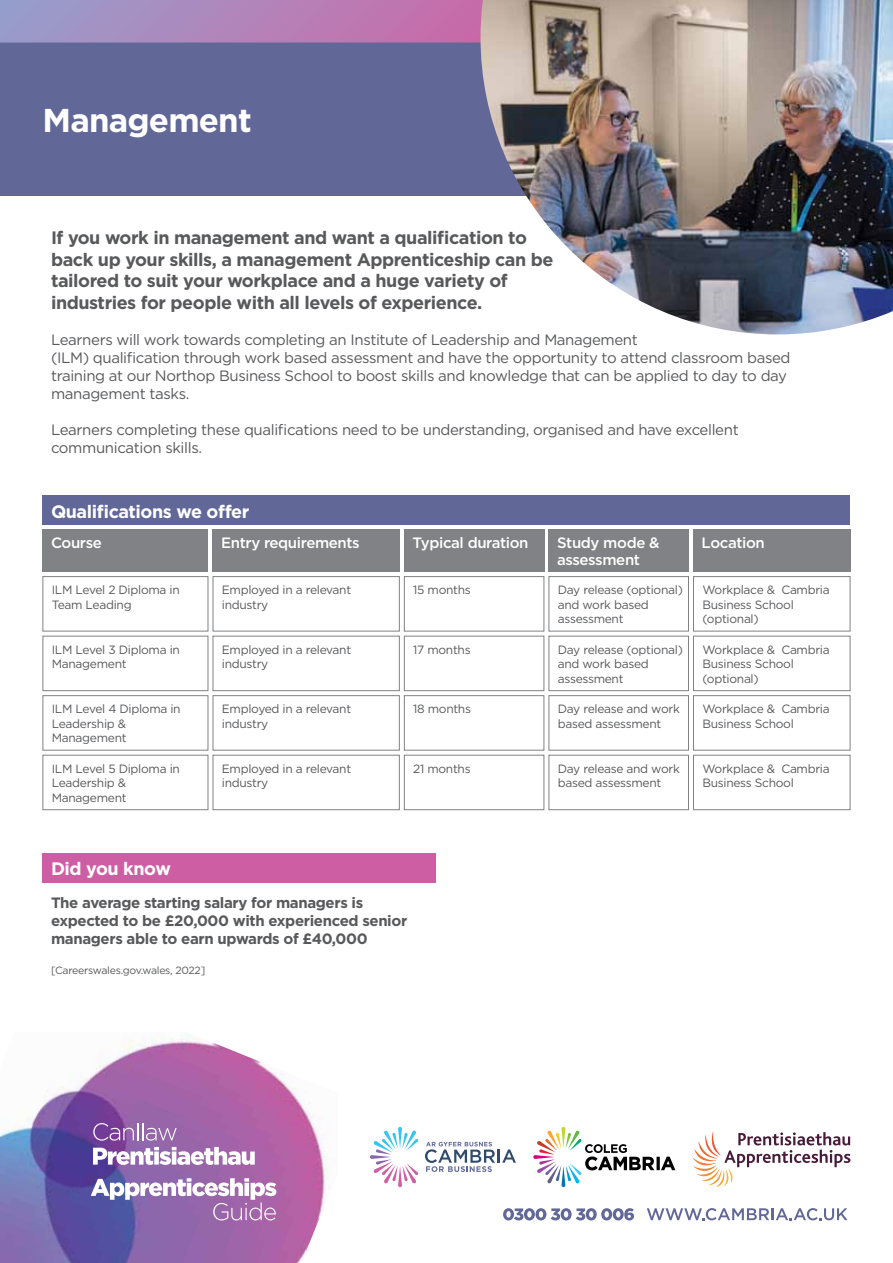
<style>
.page{position:relative;width:893px;height:1263px;background:#fff}
.page>*{position:absolute;margin:0;border:0;box-sizing:border-box;transform-origin:0 0}
.t1{font:700 33px "Gotham";letter-spacing:-.025em;color:#fff}
.t2{font:700 18px/21.6px "Gotham";letter-spacing:-.025em;color:#58595b}
.t3{font:700 18px "Gotham";letter-spacing:-.025em;color:#fff}
.t4{font:15px/18px "Gotham";letter-spacing:-.025em;color:#58595b}
.t5{font:700 15px/18px "Gotham";letter-spacing:-.025em;color:#58595b}
.t6{font:500 15px/16.5px "Gotham";letter-spacing:-.025em;color:#fff}
.t7{font:12px/14.4px "Gotham";letter-spacing:-.025em;color:#58595b}
.t8{font:10.5px "Gotham";letter-spacing:-.025em;color:#58595b}
</style>
<div class="page">
<img style="left:0;top:1033px;width:329px;height:230px">
<div style="left:0;top:15px;width:893px;height:181px;background:#616898"></div>
<svg style="left:91px;top:1178px;width:185px;height:42px"></svg>
<svg style="left:93px;top:1123px;width:84px;height:17px"></svg>
<svg style="left:93px;top:1147px;width:162px;height:18px"></svg>
<svg style="left:370px;top:1127px;width:48px;height:60px"></svg>
<svg style="left:425px;top:1142px;width:91px;height:30px"></svg>
<svg style="left:533px;top:1127px;width:121px;height:60px"></svg>
<svg style="left:656px;top:1157px;width:4px;height:13px"></svg>
<svg style="left:661px;top:1156px;width:14px;height:14px"></svg>
<svg style="left:693px;top:1132px;width:157px;height:55px"></svg>
<svg style="left:0;top:0;width:480px;height:43px;background:#af83b9"></svg>
<div style="left:43px;top:495px;width:807px;height:30px;background:#616898"></div>
<div style="left:43px;top:853px;width:393px;height:29px;background:#ce5ea3"></div>
<div style="left:43px;top:529px;width:165px;height:43px;background:#808285"></div>
<div style="left:43px;top:576px;width:165px;height:55px;border:1px solid #808285"></div>
<div style="left:213px;top:529px;width:187px;height:43px;background:#808285"></div>
<div style="left:213px;top:576px;width:187px;height:55px;border:1px solid #808285"></div>
<div style="left:404px;top:529px;width:140px;height:43px;background:#808285"></div>
<div style="left:404px;top:576px;width:140px;height:55px;border:1px solid #808285"></div>
<div style="left:549px;top:529px;width:140px;height:43px;background:#808285"></div>
<div style="left:549px;top:576px;width:140px;height:55px;border:1px solid #808285"></div>
<div style="left:693px;top:529px;width:157px;height:43px;background:#808285"></div>
<div style="left:693px;top:576px;width:157px;height:55px;border:1px solid #808285"></div>
<div style="left:43px;top:636px;width:165px;height:55px;border:1px solid #808285"></div>
<div style="left:213px;top:636px;width:187px;height:55px;border:1px solid #808285"></div>
<div style="left:404px;top:636px;width:140px;height:55px;border:1px solid #808285"></div>
<div style="left:549px;top:636px;width:140px;height:55px;border:1px solid #808285"></div>
<div style="left:693px;top:636px;width:157px;height:55px;border:1px solid #808285"></div>
<div style="left:43px;top:695px;width:165px;height:55px;border:1px solid #808285"></div>
<div style="left:213px;top:695px;width:187px;height:55px;border:1px solid #808285"></div>
<div style="left:404px;top:695px;width:140px;height:55px;border:1px solid #808285"></div>
<div style="left:549px;top:695px;width:140px;height:55px;border:1px solid #808285"></div>
<div style="left:693px;top:695px;width:157px;height:55px;border:1px solid #808285"></div>
<svg style="left:647px;top:1208px;width:200px;height:12px"></svg>
<svg style="left:503px;top:1208px;width:131px;height:12px"></svg>
<img style="left:480px;top:0;width:413px;height:334px">
<div style="left:43px;top:755px;width:165px;height:55px;border:1px solid #808285"></div>
<div style="left:213px;top:755px;width:187px;height:55px;border:1px solid #808285"></div>
<div style="left:404px;top:755px;width:140px;height:55px;border:1px solid #808285"></div>
<div style="left:549px;top:755px;width:140px;height:55px;border:1px solid #808285"></div>
<div style="left:693px;top:755px;width:157px;height:55px;border:1px solid #808285"></div>
<h1 class="t1" style="left:43px;top:99px;width:211px">Management</h1>
<h2 class="t2" style="left:51px;top:227px;width:504px">If you work in management and want a qualification to back up your skills, a management Apprenticeship can be tailored to suit your workplace and a huge variety of industries for people with all levels of experience.</h2>
<p class="t4" style="left:51px;top:330px;width:741px">Learners will work towards completing an Institute of Leadership and Management<br>(ILM) qualification through work based assessment and have the opportunity to attend classroom based training at our Northop Business School to boost skills and knowledge that can be applied to day to day management tasks.</p>
<p class="t4" style="left:51px;top:420px;width:689px">Learners completing these qualifications need to be understanding, organised and have excellent communication skills.</p>
<h2 class="t3" style="left:51px;top:499px;width:200px">Qualifications we offer</h2>
<p class="t6" style="left:51px;top:535px;width:52px">Course</p>
<p class="t7" style="left:52px;top:582px;width:130px">ILM Level 2 Diploma in<br>Team Leading</p>
<p class="t6" style="left:221px;top:535px;width:140px">Entry requirements</p>
<p class="t7" style="left:222px;top:582px;width:131px">Employed in a relevant industry</p>
<p class="t6" style="left:412px;top:535px;width:118px">Typical duration</p>
<p class="t7" style="left:413px;top:582px;width:59px">15 months</p>
<p class="t6" style="left:557px;top:535px;width:104px">Study mode &amp; assessment</p>
<p class="t7" style="left:558px;top:582px;width:127px">Day release (optional) and work based assessment</p>
<p class="t6" style="left:702px;top:535px;width:65px">Location</p>
<p class="t7" style="left:702px;top:582px;width:129px">Workplace &amp; Cambria<br>Business School (optional)</p>
<p class="t7" style="left:52px;top:642px;width:130px">ILM Level 3 Diploma in<br>Management</p>
<p class="t7" style="left:222px;top:642px;width:131px">Employed in a relevant industry</p>
<p class="t7" style="left:413px;top:642px;width:59px">17 months</p>
<p class="t7" style="left:558px;top:642px;width:127px">Day release (optional) and work based assessment</p>
<p class="t7" style="left:702px;top:642px;width:129px">Workplace &amp; Cambria<br>Business School (optional)</p>
<p class="t7" style="left:52px;top:702px;width:130px">ILM Level 4 Diploma in<br>Leadership &amp;<br>Management</p>
<p class="t7" style="left:222px;top:702px;width:131px">Employed in a relevant industry</p>
<p class="t7" style="left:413px;top:702px;width:59px">18 months</p>
<p class="t7" style="left:558px;top:702px;width:124px">Day release and work based assessment</p>
<p class="t7" style="left:702px;top:702px;width:129px">Workplace &amp; Cambria<br>Business School</p>
<p class="t7" style="left:52px;top:761px;width:130px">ILM Level 5 Diploma in<br>Leadership &amp;<br>Management</p>
<p class="t7" style="left:222px;top:761px;width:131px">Employed in a relevant industry</p>
<p class="t7" style="left:413px;top:761px;width:59px">21 months</p>
<p class="t7" style="left:558px;top:761px;width:124px">Day release and work based assessment</p>
<p class="t7" style="left:702px;top:761px;width:129px">Workplace &amp; Cambria<br>Business School</p>
<h2 class="t3" style="left:51px;top:856px;width:121px">Did you know</h2>
<p class="t5" style="left:51px;top:893px;width:358px">The average starting salary for managers is expected to be £20,000 with experienced senior managers able to earn upwards of £40,000</p>
<p class="t8" style="left:51px;top:964px;width:156px">[Careerswales.gov.wales, 2022]</p>
</div>
